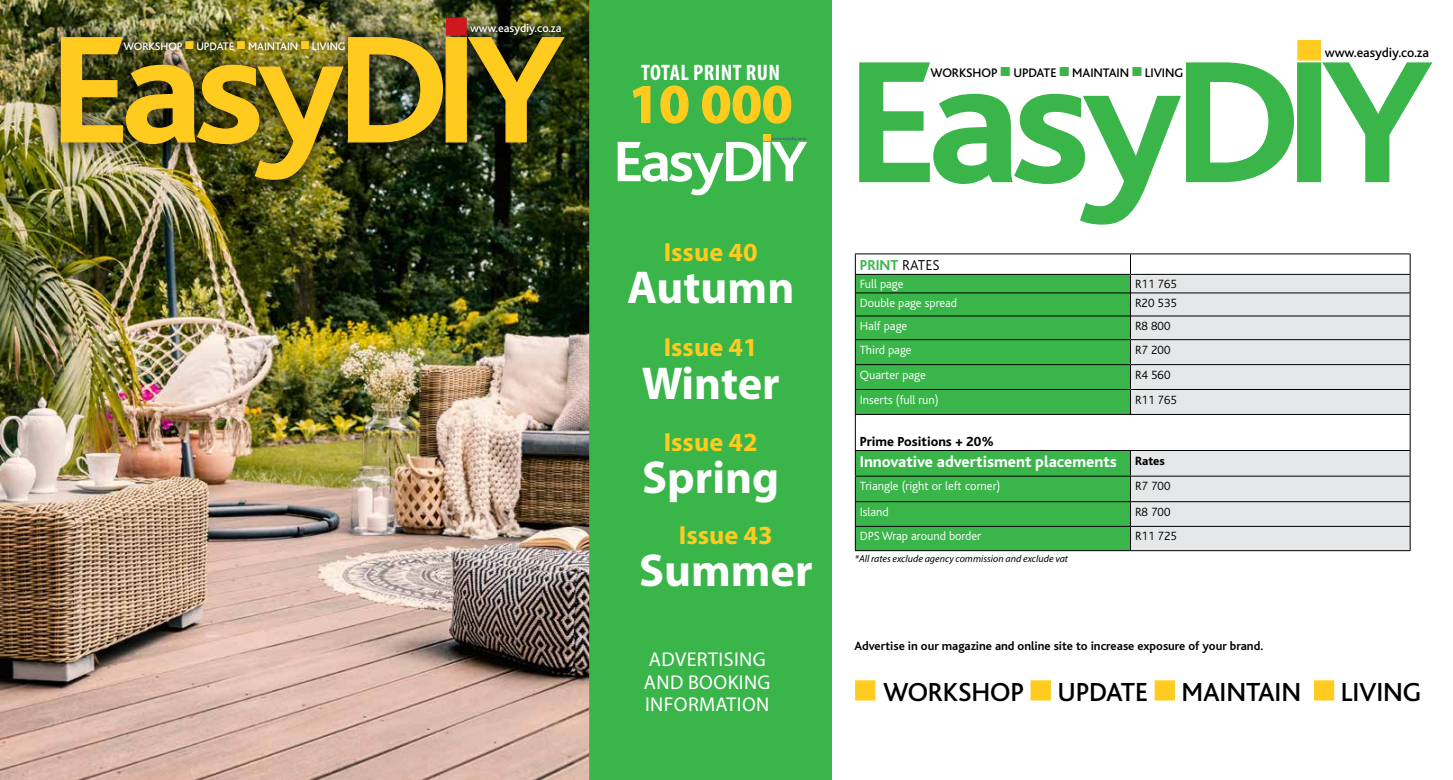
<style>
.page{position:relative;width:1453px;height:780px;background:#fff}
.page>*{position:absolute;margin:0;border:0;box-sizing:border-box;transform-origin:0 0}
.t1{font:700 55px "Myriad Pro";color:#ffcb1f}
.t2{font:700 46.25px "Myriad Pro";color:#fff}
.t3{font:500 27.38px "Bliss";letter-spacing:-.005em;color:#000}
.t4{font:700 26.25px "Myriad Pro";color:#ffcb1f}
.t5{font:700 condensed 22.5px "Myriad Pro";letter-spacing:.02em;color:#fff}
.t6{font:20px/22.5px "Myriad Pro";letter-spacing:.02em;color:#fff}
.t7{font:800 16.25px "Bliss";color:#fff}
.t8{font:700 15px "Bliss";color:#39b54a}
.t9{font:800 13.75px "Bliss";color:#000}
.t10{font:500 13.5px "Bliss";letter-spacing:-.005em;color:#000}
.t11{font:500 13px "Bliss";letter-spacing:-.005em;color:#000}
.t12{font:300 12.5px "Bliss";color:#fff}
.t13{font:700 12.5px "Bliss";color:#000}
.t14{font:300 12.5px "Bliss";color:#000}
.t15{font:500 11.88px "Bliss";letter-spacing:-.005em;color:#fff}
.t16{font:500 11.38px "Bliss";letter-spacing:-.005em;color:#fff}
.t17{font:italic 10px "Myriad Pro";color:#000}
.t18{font:500 4.5px "Bliss";letter-spacing:-.005em;color:#4b50a2}
.s1{color:#ffcb1f}
.s2{color:#39b54a}
.s3{font-weight:300;color:#000}
</style>
<div class="page">
<img style="left:0;top:0;width:589px;height:780px">
<div style="left:589px;top:0;width:243px;height:780px;background:#39b54a"></div>
<svg style="left:632px;top:85px;width:19px;height:39px"></svg>
<svg style="left:660px;top:85px;width:29px;height:39px"></svg>
<svg style="left:701px;top:85px;width:91px;height:39px;background:#5ab842"></svg>
<div style="left:763px;top:134px;width:7px;height:7px;background:#ffcb1f"></div>
<svg style="left:618px;top:142px;width:189px;height:53px"></svg>
<div style="left:856px;top:275px;width:274px;height:275px;background:#39b54a"></div>
<div style="left:1131px;top:275px;width:279px;height:275px;background:#e6e7e8"></div>
<div style="left:855px;top:414px;width:555px;height:36px;background:#fff"></div>
<hr style="left:1131px;top:253px;width:279px;height:1px;background:#000">
<svg style="left:1410px;top:254px;width:1px;height:160px"></svg>
<hr style="left:1131px;top:414px;width:279px;height:1px;background:#000">
<hr style="left:1410px;top:415px;width:1px;height:35px;background:#000">
<hr style="left:1131px;top:450px;width:279px;height:1px;background:#000">
<hr style="left:1131px;top:476px;width:279px;height:1px;background:#000">
<hr style="left:1131px;top:501px;width:279px;height:1px;background:#000">
<hr style="left:1131px;top:526px;width:279px;height:1px;background:#000">
<svg style="left:1410px;top:451px;width:1px;height:99px"></svg>
<hr style="left:1131px;top:550px;width:279px;height:1px;background:#000">
<hr style="left:855px;top:253px;width:276px;height:1px;background:#000">
<svg style="left:1130px;top:254px;width:1px;height:160px"></svg>
<hr style="left:855px;top:414px;width:276px;height:1px;background:#000">
<hr style="left:855px;top:415px;width:1px;height:35px;background:#000">
<hr style="left:855px;top:450px;width:276px;height:1px;background:#000">
<hr style="left:855px;top:475px;width:276px;height:1px;background:#000">
<hr style="left:855px;top:501px;width:276px;height:1px;background:#000">
<hr style="left:855px;top:526px;width:276px;height:1px;background:#000">
<svg style="left:855px;top:451px;width:1px;height:99px"></svg>
<svg style="left:1130px;top:451px;width:1px;height:99px"></svg>
<hr style="left:855px;top:550px;width:276px;height:1px;background:#000">
<hr style="left:855px;top:274px;width:275px;height:1px;background:#000">
<hr style="left:1130px;top:274px;width:280px;height:1px;background:#000">
<hr style="left:856px;top:292px;width:274px;height:1px;background:#000">
<hr style="left:1131px;top:293px;width:279px;height:1px;background:#000">
<hr style="left:856px;top:315px;width:274px;height:1px;background:#000">
<hr style="left:1131px;top:316px;width:279px;height:1px;background:#000">
<hr style="left:856px;top:339px;width:274px;height:1px;background:#000">
<hr style="left:1131px;top:339px;width:279px;height:1px;background:#000">
<hr style="left:856px;top:364px;width:274px;height:1px;background:#000">
<hr style="left:856px;top:389px;width:274px;height:1px;background:#000">
<svg style="left:855px;top:254px;width:1px;height:160px"></svg>
<hr style="left:1131px;top:364px;width:279px;height:1px;background:#000">
<hr style="left:1131px;top:389px;width:279px;height:1px;background:#000">
<div style="left:1297px;top:40px;width:24px;height:21px;background:#ffcb1f;border:1px solid #ffcb1f"></div>
<div style="left:41px;top:18px;width:541px;height:181px;background:#000;opacity:.83"></div>
<img style="left:60px;top:36px;width:505px;height:144px">
<svg style="left:859px;top:62px;width:574px;height:163px"></svg>
<div style="left:467px;top:20px;width:97px;height:18px;background:#000;opacity:.75"></div>
<div style="left:855px;top:680px;width:20px;height:20px;border:1px solid #ffcb1f"></div>
<div style="left:1030px;top:680px;width:21px;height:20px;border:1px solid #ffcb1f"></div>
<div style="left:1155px;top:680px;width:20px;height:20px;border:1px solid #ffcb1f"></div>
<div style="left:1314px;top:680px;width:20px;height:20px;border:1px solid #ffcb1f"></div>
<div style="left:117px;top:35px;width:234px;height:22px;background:#000;opacity:.75"></div>
<div style="left:446px;top:17px;width:21px;height:19px;background:#ce181e;border:1px solid #ce181e"></div>
<p class="t16" style="left:124px;top:40px;width:223px">WORKSHOP <span class="s1">■</span> UPDATE <span class="s1">■</span> MAINTAIN <span class="s1">■</span> LIVING</p>
<p class="t15" style="left:470px;top:22px;width:93px">www.easydiy.co.za</p>
<h3 class="t5" style="left:641px;top:58px;width:141px">TOTAL PRINT RUN</h3>
<h1 class="t1" style="left:629px;top:68px;width:165px">10 000</h1>
<p class="t18" style="left:772px;top:136px;width:36px">www.easydiy.co.za</p>
<h3 class="t4" style="left:664px;top:235px;width:95px">Issue 40</h3>
<h2 class="t2" style="left:627px;top:257px;width:169px">Autumn</h2>
<h3 class="t4" style="left:664px;top:330px;width:95px">Issue 41</h3>
<h2 class="t2" style="left:642px;top:353px;width:140px">Winter</h2>
<h3 class="t4" style="left:664px;top:424px;width:95px">Issue 42</h3>
<h2 class="t2" style="left:642px;top:447px;width:139px">Spring</h2>
<h3 class="t4" style="left:679px;top:517px;width:95px">Issue 43</h3>
<h2 class="t2" style="left:639px;top:540px;width:175px">Summer</h2>
<h3 class="t6" style="left:644px;top:647px;width:128px">ADVERTISING<br>AND BOOKING<br>INFORMATION</h3>
<p class="t11" style="left:930px;top:66px;width:254px">WORKSHOP <span class="s2">■</span> UPDATE <span class="s2">■</span> MAINTAIN <span class="s2">■</span> LIVING</p>
<p class="t10" style="left:1325px;top:45px;width:106px">www.easydiy.co.za</p>
<p class="t8" style="left:860px;top:257px;width:81px">PRINT <span class="s3">RATES</span></p>
<p class="t12" style="left:860px;top:278px;width:45px">Full page</p>
<p class="t14" style="left:1135px;top:278px;width:43px">R11 765</p>
<p class="t12" style="left:860px;top:296px;width:99px">Double page spread</p>
<p class="t14" style="left:1135px;top:296px;width:43px">R20 535</p>
<p class="t12" style="left:860px;top:319px;width:49px">Half page</p>
<p class="t14" style="left:1135px;top:319px;width:37px">R8 800</p>
<p class="t12" style="left:860px;top:343px;width:53px">Third page</p>
<p class="t14" style="left:1135px;top:343px;width:37px">R7 200</p>
<p class="t12" style="left:860px;top:368px;width:67px">Quarter page</p>
<p class="t14" style="left:1135px;top:368px;width:37px">R4 560</p>
<p class="t12" style="left:860px;top:393px;width:80px">Inserts (full run)</p>
<p class="t14" style="left:1135px;top:393px;width:43px">R11 765</p>
<p class="t9" style="left:860px;top:434px;width:136px">Prime Positions + 20%</p>
<h3 class="t7" style="left:860px;top:453px;width:307px">Innovative advertisment placements <sup>Rates</sup></h3>
<p class="t12" style="left:860px;top:479px;width:142px">Triangle (right or left corner)</p>
<p class="t14" style="left:1135px;top:479px;width:37px">R7 700</p>
<p class="t12" style="left:860px;top:505px;width:30px">Island</p>
<p class="t14" style="left:1135px;top:505px;width:37px">R8 700</p>
<p class="t12" style="left:860px;top:529px;width:123px">DPS Wrap around border</p>
<p class="t14" style="left:1135px;top:529px;width:43px">R11 725</p>
<p class="t17" style="left:855px;top:552px;width:215px">*All rates exclude agency commission and exclude vat</p>
<p class="t13" style="left:854px;top:639px;width:410px">Advertise in our magazine and online site to increase exposure of your brand.</p>
<h3 class="t3" style="left:855px;top:677px;width:568px"><span class="s1">■</span> WORKSHOP <span class="s1">■</span> UPDATE <span class="s1">■</span> MAINTAIN <span class="s1">■</span> LIVING</h3>
</div>
